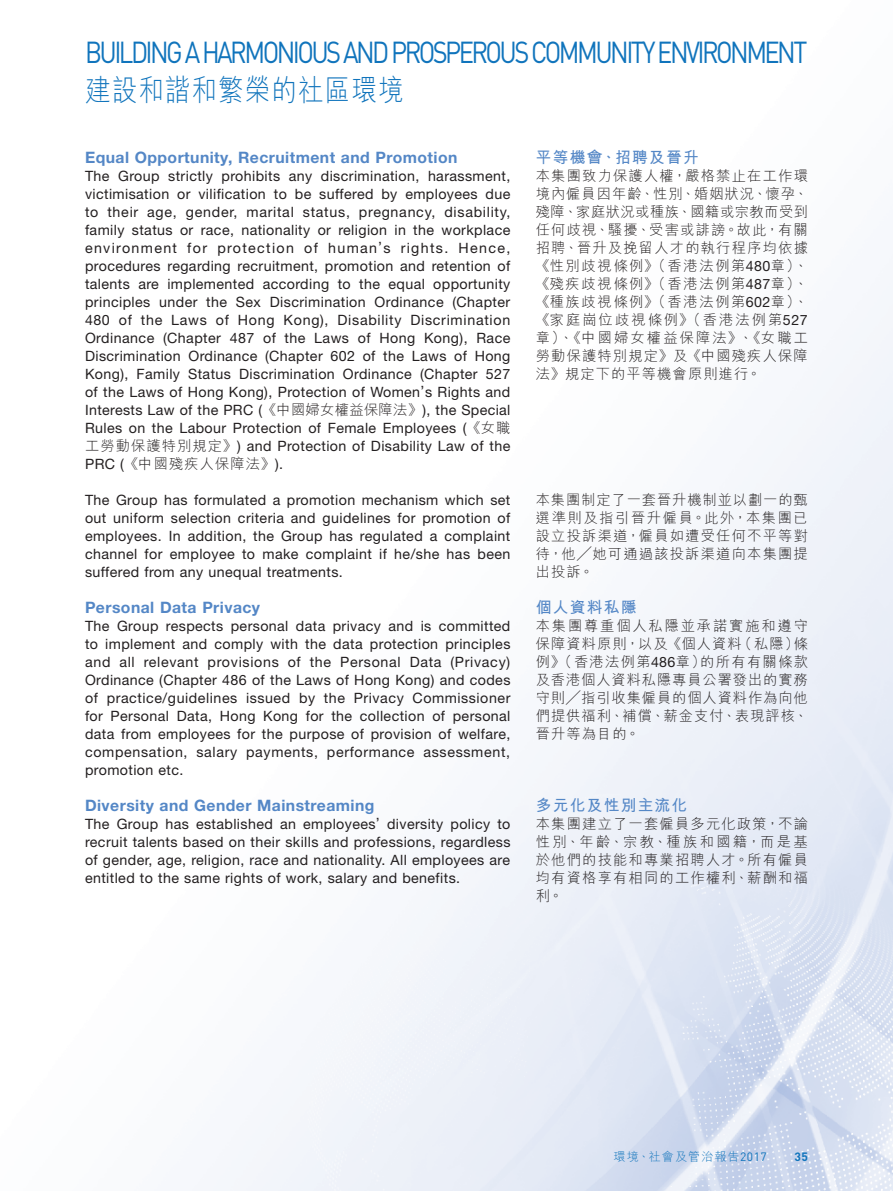
<style>
.page{position:relative;width:893px;height:1191px;background:#fff}
.page>*{position:absolute;margin:0;border:0;box-sizing:border-box;transform-origin:0 0}
.t1{font:30px "DIN";letter-spacing:-.1em;color:#1074bc;scale:.85 1}
.t2{font:300 30px "M Hei HK";letter-spacing:.045em;color:#1074bc;scale:.85 1}
.Heading_2{font:700 15.75px "Helvetica Neue LT Std";letter-spacing:.03em;color:#5487c6}
.C_Heading_2{font:700 15.75px "M Hei HK";letter-spacing:.08em;color:#5487c6}
.Body_Text{font:14.25px/18px "Helvetica Neue LT Std";letter-spacing:.03em;color:#231f20;text-align:justify}
.C_Body_Text{font:300 14.25px/18px "M Hei HK";letter-spacing:.085em;color:#231f20;text-align:justify}
.t3{font:300 12px "M Hei HK";letter-spacing:.095em;color:#1074bc}
.t4{font:700 12px "DIN";color:#1074bc}
.s1{font-family:"M Hei HK";font-weight:300}
.s2{font-family:"Helvetica Neue LT Std";font-weight:400}
.s3{font-family:"M Sung HK"}
.s4{font-family:"DIN";font-weight:400}
</style>
<div class="page">
<img style="left:213px;top:280px;width:680px;height:911px">
<h1 class="t1" style="left:85px;top:33px;width:851px">BUILDING A HARMONIOUS AND PROSPEROUS COMMUNITY ENVIRONMENT</h1>
<h1 class="t2" style="left:85px;top:74px;width:376px">建設和諧和繁榮的社區環境</h1>
<p class="Heading_2" style="left:85px;top:148px;width:374px">Equal Opportunity, Recruitment and Promotion</p>
<p class="Body_Text" style="left:85px;top:167px;width:427px">The Group strictly prohibits any discrimination, harassment, victimisation or vilification to be suffered by employees due to their age, gender, marital status, pregnancy, disability, family status or race, nationality or religion in the workplace environment for protection of human’s rights. Hence, procedures regarding recruitment, promotion and retention of talents are implemented according to the equal opportunity principles under the Sex Discrimination Ordinance (Chapter 480 of the Laws of Hong Kong), Disability Discrimination Ordinance (Chapter 487 of the Laws of Hong Kong), Race Discrimination Ordinance (Chapter 602 of the Laws of Hong Kong), Family Status Discrimination Ordinance (Chapter 527 of the Laws of Hong Kong), Protection of Women’s Rights and Interests Law of the PRC (<span class="s1">《中國婦女權益保障法》</span>), the Special Rules on the Labour Protection of Female Employees (<span class="s1">《女職工勞動保護特別規定》</span>) and Protection of Disability Law of the PRC (<span class="s1">《中國殘疾人保障法》</span>).</p>
<p class="Body_Text" style="left:85px;top:491px;width:427px">The Group has formulated a promotion mechanism which set out uniform selection criteria and guidelines for promotion of employees. In addition, the Group has regulated a complaint channel for employee to make complaint if he/she has been suffered from any unequal treatments.</p>
<p class="Heading_2" style="left:85px;top:598px;width:177px">Personal Data Privacy</p>
<p class="Body_Text" style="left:85px;top:617px;width:427px">The Group respects personal data privacy and is committed to implement and comply with the data protection principles and all relevant provisions of the Personal Data (Privacy)<br>Ordinance (Chapter 486 of the Laws of Hong Kong) and codes of practice/guidelines issued by the Privacy Commissioner for Personal Data, Hong Kong for the collection of personal data from employees for the purpose of provision of welfare, compensation, salary payments, performance assessment, promotion etc.</p>
<p class="Heading_2" style="left:85px;top:796px;width:291px">Diversity and Gender Mainstreaming</p>
<p class="Body_Text" style="left:85px;top:815px;width:427px">The Group has established an employees’ diversity policy to recruit talents based on their skills and professions, regardless of gender, age, religion, race and nationality. All employees are entitled to the same rights of work, salary and benefits.</p>
<p class="C_Heading_2" style="left:536px;top:146px;width:165px">平等機會、招聘及晉升</p>
<p class="C_Body_Text" style="left:536px;top:166px;width:274px">本集團致力保護人權，嚴格禁止在工作環境內僱員因年齡、性別、婚姻狀況、懷孕、殘障、家庭狀況或種族、國籍或宗教而受到任何歧視、騷擾、受害或誹謗。故此，有關招聘、晉升及挽留人才的執行程序均依據《性別歧視條例》（香港法例第<span class="s2">480</span>章）、《殘疾歧視條例》（香港法例第<span class="s2">487</span>章）、《種族歧視條例》（香港法例第<span class="s2">602</span>章）、《家庭崗位歧視條例》（香港法例第<span class="s2">527</span>章）、《中國婦女權益保障法》、《女職工勞動保護特別規定》及《中國殘疾人保障法》規定下的平等機會原則進行。</p>
<p class="C_Body_Text" style="left:536px;top:490px;width:274px">本集團制定了一套晉升機制並以劃一的甄選準則及指引晉升僱員。此外，本集團已設立投訴渠道，僱員如遭受任何不平等對待，他<span class="s3">╱</span>她可通過該投訴渠道向本集團提出投訴。</p>
<p class="C_Heading_2" style="left:536px;top:596px;width:102px">個人資料私隱</p>
<p class="C_Body_Text" style="left:536px;top:616px;width:274px">本集團尊重個人私隱並承諾實施和遵守保障資料原則，以及《個人資料（私隱）條例》（香港法例第<span class="s2">486</span>章）的所有有關條款及香港個人資料私隱專員公署發出的實務守則╱指引收集僱員的個人資料作為向他們提供福利、補償、薪金支付、表現評核、晉升等為目的。</p>
<p class="C_Heading_2" style="left:536px;top:794px;width:153px">多元化及性別主流化</p>
<p class="C_Body_Text" style="left:536px;top:814px;width:274px">本集團建立了一套僱員多元化政策，不論性別、年齡、宗教、種族和國籍，而是基於他們的技能和專業招聘人才。所有僱員均有資格享有相同的工作權利、薪酬和福利。</p>
<p class="t3" style="left:614px;top:1150px;width:155px">環境、社會及管治報告<span class="s4">2017</span></p>
<p class="t4" style="left:795px;top:1148px;width:15px">35</p>
</div>
